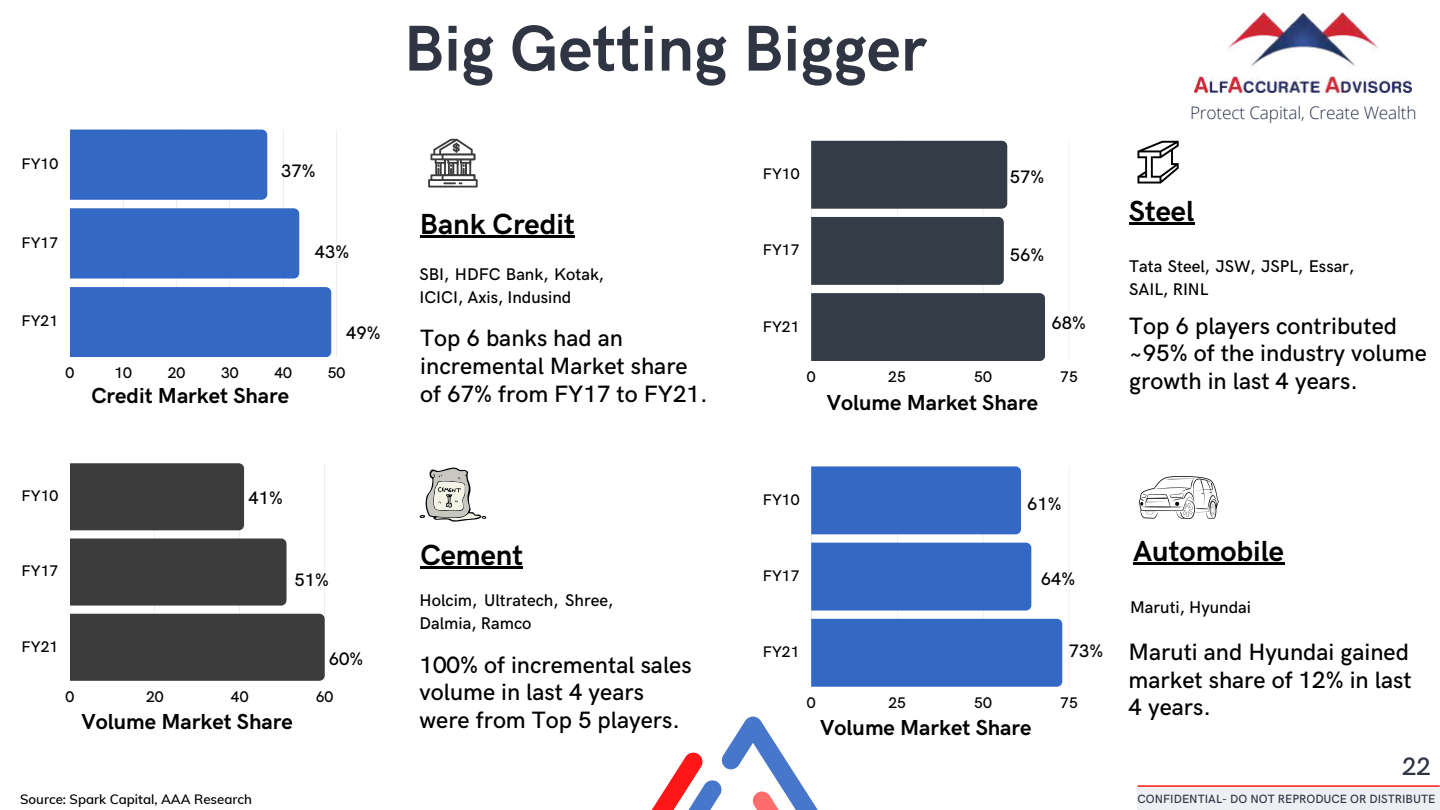
<style>
.page{position:relative;width:1440px;height:810px;background:#fff}
.page>*{position:absolute;margin:0;border:0;box-sizing:border-box;transform-origin:0 0}
.t1{font:700 65px "HK Grotesk";color:#2f3542}
.t2{font:700 29.2px "HK Grotesk";color:#000}
.t3{font:500 25.3px "HK Grotesk";color:#2f3542}
.t4{font:500 23.7px/27.8px "HK Grotesk";color:#000}
.t5{font:700 21.8px "HK Grotesk";color:#000}
.t6{font:500 18.1px "HK Grotesk";color:#000}
.t7{font:300 17.2px "Open Sans";letter-spacing:-.01em;color:#2b334a}
.t8{font:500 17px/23.2px "HK Grotesk";color:#000}
.t9{font:500 15.4px "HK Grotesk";color:#000}
.t10{font:600 13.3px "Muli";color:#000}
.t11{font:500 12px "HK Grotesk";color:#2f3542}
</style>
<div class="page">
<img style="left:1195px;top:12px;width:217px;height:80px">
<div style="left:1137px;top:787px;width:303px;height:22px;background:#edf0f2"></div>
<hr style="left:1137px;top:785px;width:303px;height:2px;background:#ff1616">
<svg style="left:70px;top:130px;width:267px;height:227px;fill:#3368c4"></svg>
<svg style="left:262px;top:130px;width:5px;height:70px"></svg>
<svg style="left:294px;top:208px;width:5px;height:71px"></svg>
<svg style="left:326px;top:287px;width:5px;height:70px"></svg>
<svg style="left:70px;top:463px;width:255px;height:218px;fill:#3c3c3c"></svg>
<svg style="left:239px;top:463px;width:5px;height:67px"></svg>
<svg style="left:281px;top:539px;width:6px;height:67px"></svg>
<svg style="left:319px;top:614px;width:6px;height:67px"></svg>
<svg style="left:811px;top:141px;width:229px;height:220px;fill:#343c48"></svg>
<svg style="left:1002px;top:141px;width:5px;height:68px"></svg>
<svg style="left:998px;top:217px;width:6px;height:68px"></svg>
<svg style="left:1040px;top:293px;width:5px;height:68px"></svg>
<svg style="left:811px;top:466px;width:252px;height:221px;background:#5682ce"></svg>
<svg style="left:1016px;top:466px;width:5px;height:68px"></svg>
<svg style="left:1026px;top:543px;width:5px;height:68px"></svg>
<svg style="left:1057px;top:619px;width:5px;height:68px"></svg>
<svg style="left:428px;top:139px;width:50px;height:49px"></svg>
<svg style="left:420px;top:468px;width:66px;height:54px"></svg>
<svg style="left:1137px;top:141px;width:42px;height:43px"></svg>
<svg style="left:1139px;top:476px;width:80px;height:43px"></svg>
<hr style="left:420px;top:235px;width:155px;height:3px;background:#000">
<hr style="left:420px;top:567px;width:103px;height:2px;background:#000">
<hr style="left:1129px;top:223px;width:65px;height:2px;background:#000">
<hr style="left:1133px;top:562px;width:151px;height:3px;background:#000">
<svg style="left:651px;top:717px;width:167px;height:93px"></svg>
<p class="t9" style="left:22px;top:155px;width:38px">FY10</p>
<p class="t9" style="left:22px;top:234px;width:38px">FY17</p>
<p class="t9" style="left:22px;top:313px;width:38px">FY21</p>
<p class="t6" style="left:281px;top:161px;width:36px">37%</p>
<p class="t6" style="left:315px;top:242px;width:36px">43%</p>
<p class="t6" style="left:346px;top:322px;width:36px">49%</p>
<p class="t9" style="left:65px;top:365px;width:10px">0</p>
<p class="t9" style="left:114px;top:365px;width:19px">10</p>
<p class="t9" style="left:168px;top:365px;width:19px">20</p>
<p class="t9" style="left:221px;top:365px;width:19px">30</p>
<p class="t9" style="left:274px;top:365px;width:19px">40</p>
<p class="t9" style="left:328px;top:365px;width:19px">50</p>
<p class="t5" style="left:91px;top:383px;width:199px">Credit Market Share</p>
<h1 class="t1" style="left:404px;top:12px;width:524px">Big Getting Bigger</h1>
<p class="t2" style="left:420px;top:208px;width:156px">Bank Credit</p>
<p class="t8" style="left:420px;top:263px;width:186px">SBI, HDFC Bank, Kotak,<br>ICICI, Axis, Indusind</p>
<p class="t9" style="left:763px;top:165px;width:38px">FY10</p>
<p class="t9" style="left:763px;top:242px;width:38px">FY17</p>
<p class="t6" style="left:1010px;top:167px;width:36px">57%</p>
<p class="t6" style="left:1010px;top:245px;width:36px">56%</p>
<p class="t4" style="left:420px;top:325px;width:289px">Top 6 banks had an incremental Market share of 67% from FY17 to FY21.</p>
<p class="t9" style="left:763px;top:318px;width:38px">FY21</p>
<p class="t6" style="left:1051px;top:313px;width:36px">68%</p>
<p class="t9" style="left:807px;top:369px;width:10px">0</p>
<p class="t9" style="left:888px;top:369px;width:19px">25</p>
<p class="t9" style="left:974px;top:369px;width:19px">50</p>
<p class="t9" style="left:1060px;top:369px;width:19px">75</p>
<p class="t5" style="left:827px;top:390px;width:213px">Volume Market Share</p>
<p class="t7" style="left:1190px;top:101px;width:228px">Protect Capital, Create Wealth</p>
<p class="t2" style="left:1129px;top:195px;width:67px">Steel</p>
<p class="t8" style="left:1129px;top:255px;width:226px">Tata Steel, JSW, JSPL, Essar,<br>SAIL, RINL</p>
<p class="t4" style="left:1129px;top:313px;width:299px">Top 6 players contributed ~95% of the industry volume growth in last 4 years.</p>
<p class="t9" style="left:22px;top:487px;width:38px">FY10</p>
<p class="t6" style="left:248px;top:487px;width:36px">41%</p>
<p class="t9" style="left:763px;top:491px;width:38px">FY10</p>
<p class="t6" style="left:1027px;top:494px;width:36px">61%</p>
<p class="t9" style="left:22px;top:562px;width:38px">FY17</p>
<p class="t6" style="left:295px;top:569px;width:36px">51%</p>
<p class="t2" style="left:420px;top:539px;width:104px">Cement</p>
<p class="t9" style="left:763px;top:567px;width:38px">FY17</p>
<p class="t6" style="left:1041px;top:569px;width:36px">64%</p>
<p class="t2" style="left:1133px;top:535px;width:152px">Automobile</p>
<p class="t8" style="left:420px;top:589px;width:195px">Holcim, Ultratech, Shree,<br>Dalmia, Ramco</p>
<p class="t8" style="left:1130px;top:597px;width:122px">Maruti, Hyundai</p>
<p class="t9" style="left:22px;top:638px;width:38px">FY21</p>
<p class="t6" style="left:329px;top:649px;width:36px">60%</p>
<p class="t9" style="left:66px;top:688px;width:10px">0</p>
<p class="t9" style="left:146px;top:688px;width:19px">20</p>
<p class="t9" style="left:231px;top:688px;width:19px">40</p>
<p class="t9" style="left:316px;top:688px;width:19px">60</p>
<p class="t5" style="left:81px;top:709px;width:213px">Volume Market Share</p>
<p class="t4" style="left:420px;top:652px;width:274px">100% of incremental sales volume in last 4 years were from Top 5 players.</p>
<p class="t9" style="left:763px;top:643px;width:38px">FY21</p>
<p class="t6" style="left:1069px;top:641px;width:36px">73%</p>
<p class="t9" style="left:807px;top:694px;width:10px">0</p>
<p class="t9" style="left:888px;top:694px;width:19px">25</p>
<p class="t9" style="left:974px;top:694px;width:19px">50</p>
<p class="t9" style="left:1060px;top:694px;width:19px">75</p>
<p class="t5" style="left:820px;top:716px;width:213px">Volume Market Share</p>
<p class="t4" style="left:1129px;top:639px;width:284px;text-align:justify">Maruti and Hyundai gained market share of 12% in last 4 years.</p>
<p class="t3" style="left:1402px;top:752px;width:30px">22</p>
<p class="t10" style="left:20px;top:791px;width:233px">Source: Spark Capital, AAA Research</p>
<p class="t11" style="left:1137px;top:793px;width:299px">CONFIDENTIAL- DO NOT REPRODUCE OR DISTRIBUTE</p>
</div>
